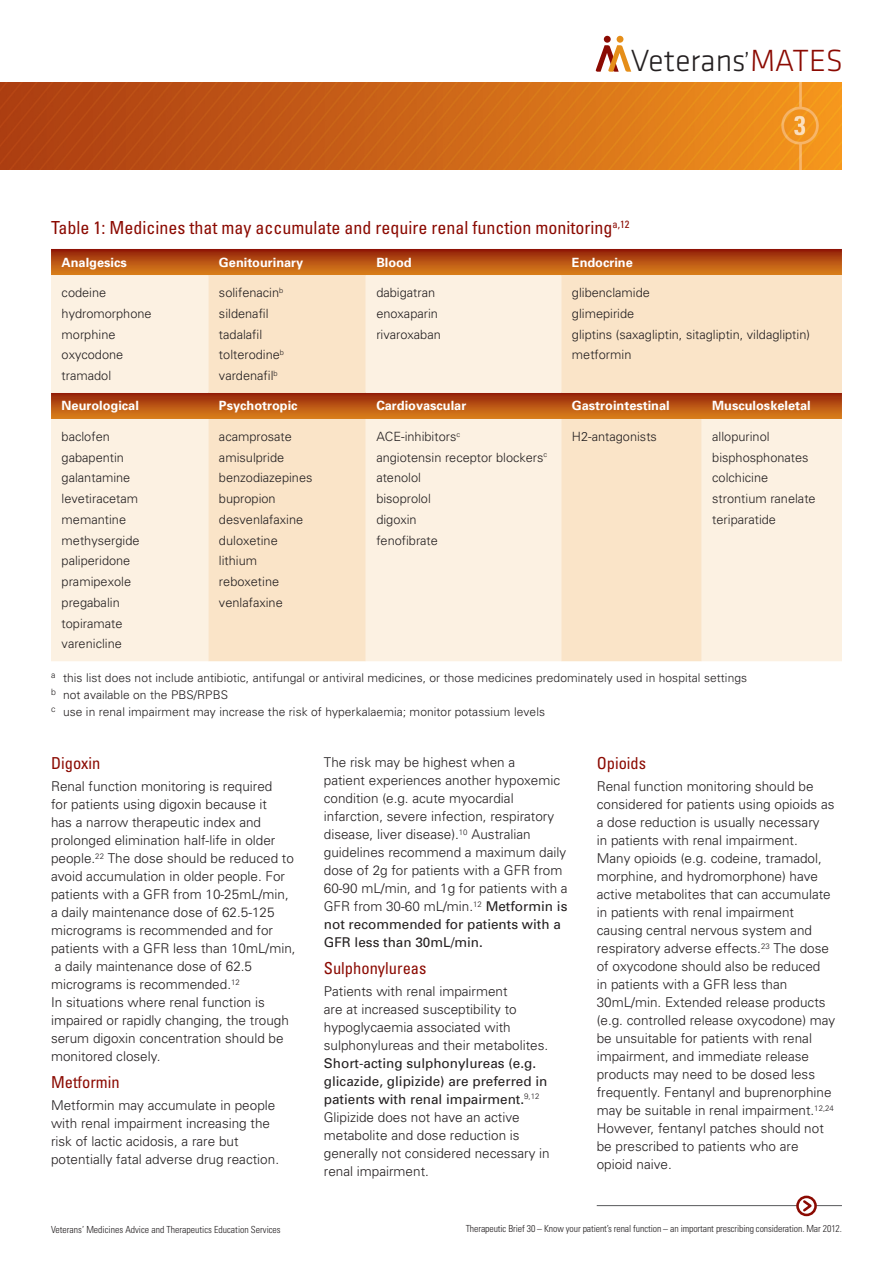
<style>
.page{position:relative;width:893px;height:1263px;background:#fff}
.page>*{position:absolute;margin:0;border:0;box-sizing:border-box;transform-origin:0 0}
.t1{font:300 31.8px "Klavika";letter-spacing:-.005em;color:#231f20}
.small_headings{font:condensed 18px "Univers";color:#8b0a02}
.Body_Text{font:condensed 16.5px "Univers";color:#8b0a02}
.Body_Text-2{font:300 13.5px/18px "Univers";color:#231f20}
.Body_Text-3{font:300 12.75px "Univers";color:#231f20}
.Body_Text-4{font:700 12.75px "Univers";color:#fff}
.t2{font:300 12px "Univers";letter-spacing:.005em;color:#231f20}
.t3{font:300 condensed 9.75px "Univers";letter-spacing:-.01em;color:#231f20}
.s1{font-size:27.75px}
.s2{color:#8b0a02}
.s3{font-weight:400}
</style>
<div class="page">
<svg style="left:596px;top:45px;width:36px;height:27px"></svg>
<div style="left:604px;top:36px;width:7px;height:7px;background:#8b0a02;border-radius:50%"></div>
<div style="left:617px;top:36px;width:6px;height:7px;background:#e58e19;border-radius:50%"></div>
<img style="left:0;top:82px;width:842px;height:88px">
<hr style="left:597px;top:1205px;width:245px;height:1px;background:#57585a">
<div style="left:796px;top:1195px;width:21px;height:21px;border:3px solid #8b0a02;border-radius:50%"></div>
<svg style="left:801px;top:1198px;width:14px;height:16px"></svg>
<svg style="left:51px;top:393px;width:791px;height:26px;background:#b85212"></svg>
<div style="left:51px;top:419px;width:791px;height:242px;background:#fcf1e2"></div>
<svg style="left:208px;top:419px;width:494px;height:242px;background:#fae9d2"></svg>
<svg style="left:51px;top:249px;width:791px;height:26px;background:#b75012"></svg>
<div style="left:51px;top:275px;width:157px;height:118px;background:#fcf1e2"></div>
<svg style="left:208px;top:275px;width:634px;height:118px;background:#fae8d0"></svg>
<p class="t1" style="left:631px;top:42px;width:214px">Veterans<span class="s1">’</span><span class="s2">MATES</span></p>
<p class="small_headings" style="left:51px;top:216px;width:580px">Table 1: Medicines that may accumulate and require renal function monitoring<sup>a,12</sup></p>
<p class="Body_Text-4" style="left:62px;top:254px;width:67px">Analgesics</p>
<p class="Body_Text-4" style="left:219px;top:254px;width:86px">Genitourinary</p>
<p class="Body_Text-4" style="left:376px;top:254px;width:37px">Blood</p>
<p class="Body_Text-4" style="left:572px;top:254px;width:62px">Endocrine</p>
<p class="Body_Text-3" style="left:62px;top:285px;width:46px">codeine</p>
<p class="Body_Text-3" style="left:62px;top:306px;width:92px">hydromorphone</p>
<p class="Body_Text-3" style="left:62px;top:326px;width:55px">morphine</p>
<p class="Body_Text-3" style="left:62px;top:347px;width:63px">oxycodone</p>
<p class="Body_Text-3" style="left:62px;top:368px;width:51px">tramadol</p>
<p class="Body_Text-3" style="left:219px;top:285px;width:66px">solifenacin<sup>b</sup></p>
<p class="Body_Text-3" style="left:219px;top:306px;width:51px">sildenafil</p>
<p class="Body_Text-3" style="left:219px;top:326px;width:45px">tadalafil</p>
<p class="Body_Text-3" style="left:219px;top:347px;width:67px">tolterodine<sup>b</sup></p>
<p class="Body_Text-3" style="left:219px;top:368px;width:60px">vardenafil<sup>b</sup></p>
<p class="Body_Text-3" style="left:376px;top:285px;width:60px">dabigatran</p>
<p class="Body_Text-3" style="left:376px;top:306px;width:63px">enoxaparin</p>
<p class="Body_Text-3" style="left:376px;top:326px;width:66px">rivaroxaban</p>
<p class="Body_Text-3" style="left:572px;top:285px;width:79px">glibenclamide</p>
<p class="Body_Text-3" style="left:572px;top:306px;width:64px">glimepiride</p>
<p class="Body_Text-3" style="left:572px;top:326px;width:240px">gliptins (saxagliptin, sitagliptin, vildagliptin)</p>
<p class="Body_Text-3" style="left:572px;top:347px;width:61px">metformin</p>
<p class="Body_Text-4" style="left:62px;top:398px;width:79px">Neurological</p>
<p class="Body_Text-4" style="left:219px;top:398px;width:80px">Psychotropic</p>
<p class="Body_Text-4" style="left:376px;top:398px;width:91px">Cardiovascular</p>
<p class="Body_Text-4" style="left:572px;top:398px;width:99px">Gastrointestinal</p>
<p class="Body_Text-4" style="left:712px;top:398px;width:100px">Musculoskeletal</p>
<p class="Body_Text-3" style="left:62px;top:429px;width:50px">baclofen</p>
<p class="Body_Text-3" style="left:62px;top:449px;width:64px">gabapentin</p>
<p class="Body_Text-3" style="left:62px;top:470px;width:70px">galantamine</p>
<p class="Body_Text-3" style="left:62px;top:491px;width:78px">levetiracetam</p>
<p class="Body_Text-3" style="left:62px;top:512px;width:66px">memantine</p>
<p class="Body_Text-3" style="left:62px;top:532px;width:79px">methysergide</p>
<p class="Body_Text-3" style="left:62px;top:553px;width:70px">paliperidone</p>
<p class="Body_Text-3" style="left:62px;top:574px;width:71px">pramipexole</p>
<p class="Body_Text-3" style="left:62px;top:595px;width:60px">pregabalin</p>
<p class="Body_Text-3" style="left:62px;top:615px;width:62px">topiramate</p>
<p class="Body_Text-3" style="left:62px;top:636px;width:62px">varenicline</p>
<p class="Body_Text-3" style="left:376px;top:429px;width:85px">ACE-inhibitors<sup>c</sup></p>
<p class="Body_Text-3" style="left:376px;top:449px;width:172px">angiotensin receptor blockers<sup>c</sup></p>
<p class="Body_Text-3" style="left:376px;top:470px;width:46px">atenolol</p>
<p class="Body_Text-3" style="left:376px;top:491px;width:56px">bisoprolol</p>
<p class="Body_Text-3" style="left:376px;top:512px;width:42px">digoxin</p>
<p class="Body_Text-3" style="left:376px;top:532px;width:63px">fenofibrate</p>
<p class="Body_Text-3" style="left:572px;top:429px;width:87px">H2-antagonists</p>
<p class="Body_Text-3" style="left:712px;top:429px;width:59px">allopurinol</p>
<p class="Body_Text-3" style="left:712px;top:449px;width:98px">bisphosphonates</p>
<p class="Body_Text-3" style="left:712px;top:470px;width:57px">colchicine</p>
<p class="Body_Text-3" style="left:712px;top:491px;width:105px">strontium ranelate</p>
<p class="Body_Text-3" style="left:712px;top:512px;width:65px">teriparatide</p>
<p class="Body_Text-3" style="left:219px;top:429px;width:74px">acamprosate</p>
<p class="Body_Text-3" style="left:219px;top:449px;width:67px">amisulpride</p>
<p class="Body_Text-3" style="left:219px;top:470px;width:95px">benzodiazepines</p>
<p class="Body_Text-3" style="left:219px;top:491px;width:58px">bupropion</p>
<p class="Body_Text-3" style="left:219px;top:512px;width:86px">desvenlafaxine</p>
<p class="Body_Text-3" style="left:219px;top:532px;width:60px">duloxetine</p>
<p class="Body_Text-3" style="left:219px;top:553px;width:40px">lithium</p>
<p class="Body_Text-3" style="left:219px;top:574px;width:62px">reboxetine</p>
<p class="Body_Text-3" style="left:219px;top:595px;width:65px">venlafaxine</p>
<p class="t2" style="left:51px;top:670px;width:698px"><sup>a</sup> this list does not include antibiotic, antifungal or antiviral medicines, or those medicines predominately used in hospital settings</p>
<p class="t2" style="left:51px;top:687px;width:179px"><sup>b</sup> not available on the PBS/RPBS</p>
<p class="t2" style="left:51px;top:704px;width:495px"><sup>c</sup> use in renal impairment may increase the risk of hyperkalaemia; monitor potassium levels</p>
<p class="Body_Text" style="left:51px;top:753px;width:51px">Digoxin</p>
<p class="Body_Text-2" style="left:51px;top:778px;width:246px">Renal function monitoring is required<br>for patients using digoxin because it<br>has a narrow therapeutic index and prolonged elimination half-life in older people.<sup>22</sup> The dose should be reduced to avoid accumulation in older people. For patients with a GFR from 10-25mL/min, a daily maintenance dose of 62.5-125 micrograms is recommended and for patients with a GFR less than 10mL/min, a daily maintenance dose of 62.5 micrograms is recommended.<sup>12<br></sup>In situations where renal function is impaired or rapidly changing, the trough serum digoxin concentration should be monitored closely.</p>
<p class="Body_Text" style="left:51px;top:1072px;width:70px">Metformin</p>
<p class="Body_Text-2" style="left:51px;top:1096px;width:230px">Metformin may accumulate in people with renal impairment increasing the risk of lactic acidosis, a rare but potentially fatal adverse drug reaction.</p>
<p class="Body_Text-2" style="left:324px;top:753px;width:245px">The risk may be highest when a<br>patient experiences another hypoxemic condition (e.g. acute myocardial infarction, severe infection, respiratory disease, liver disease).<sup>10</sup> Australian guidelines recommend a maximum daily dose of 2g for patients with a GFR from 60-90 mL/min, and 1g for patients with a GFR from 30-60 mL/min.<sup>12</sup> <span class="s3">Metformin is not recommended for patients with a GFR less than 30mL/min.</span></p>
<p class="Body_Text" style="left:324px;top:957px;width:104px">Sulphonylureas</p>
<p class="Body_Text-2" style="left:324px;top:982px;width:227px">Patients with renal impairment<br>are at increased susceptibility to hypoglycaemia associated with sulphonylureas and their metabolites.<br><span class="s3">Short-acting sulphonylureas (e.g. glicazide, glipizide) are preferred in patients with renal impairment.</span><sup>9,12<br></sup>Glipizide does not have an active metabolite and dose reduction is generally not considered necessary in renal impairment.</p>
<p class="Body_Text" style="left:597px;top:753px;width:51px">Opioids</p>
<p class="Body_Text-2" style="left:597px;top:778px;width:240px">Renal function monitoring should be considered for patients using opioids as a dose reduction is usually necessary<br>in patients with renal impairment.<br>Many opioids (e.g. codeine, tramadol, morphine, and hydromorphone) have active metabolites that can accumulate in patients with renal impairment causing central nervous system and respiratory adverse effects.<sup>23</sup> The dose of oxycodone should also be reduced<br>in patients with a GFR less than 30mL/min. Extended release products (e.g. controlled release oxycodone) may be unsuitable for patients with renal impairment, and immediate release products may need to be dosed less frequently. Fentanyl and buprenorphine may be suitable in renal impairment.<sup>12,24<br></sup>However, fentanyl patches should not be prescribed to patients who are opioid naive.</p>
<p class="t3" style="left:51px;top:1223px;width:231px">Veterans’ Medicines Advice and Therapeutics Education Services</p>
<p class="t3" style="left:466px;top:1222px;width:378px">Therapeutic Brief 30 – Know your patient’s renal function – an important prescribing consideration. Mar 2012.</p>
</div>
